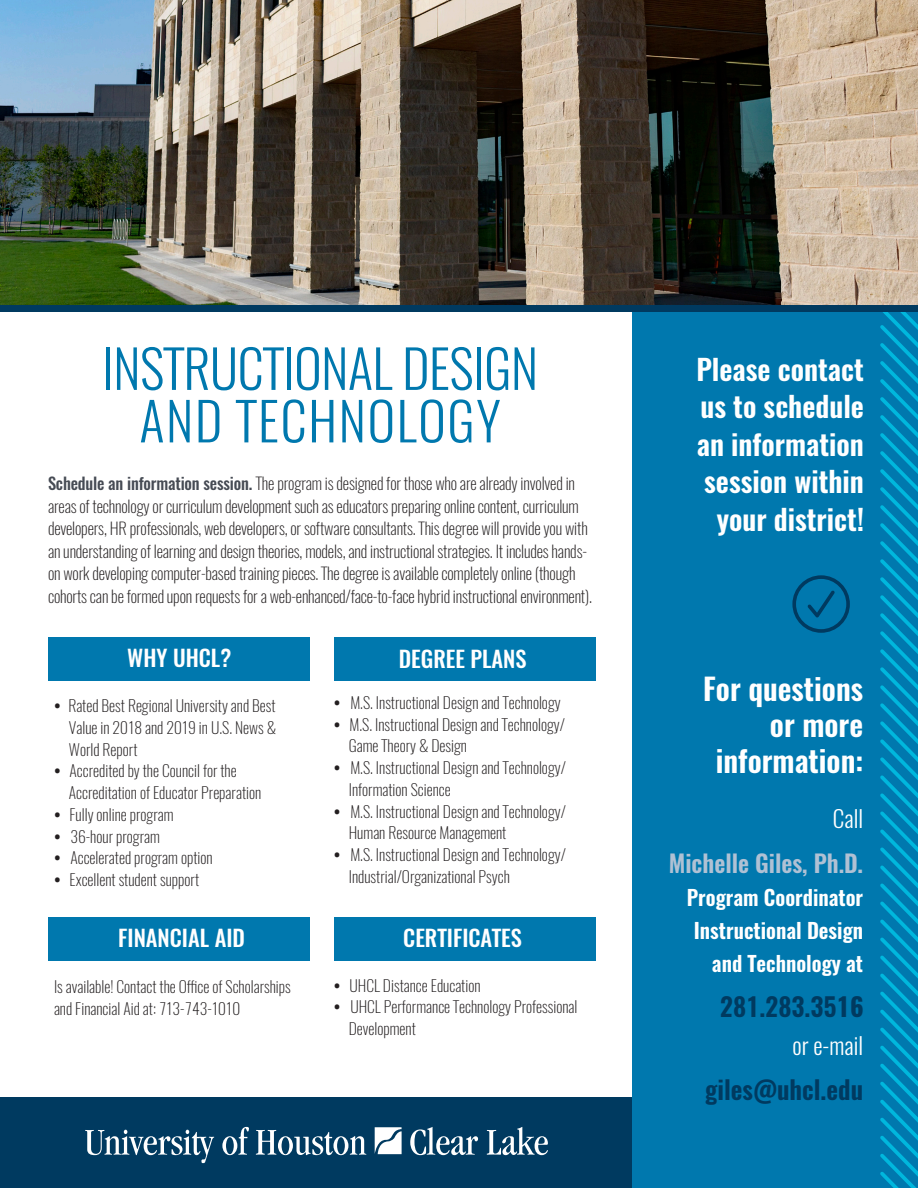
<style>
.page{position:relative;width:918px;height:1188px;background:#fff}
.page>*{position:absolute;margin:0;border:0;box-sizing:border-box;transform-origin:0 0}
.t1{font:300 52.5px "Oswald";letter-spacing:-.01em;color:#0078ae}
.t2{font:300 52.5px "Oswald";letter-spacing:.03em;color:#0078ae}
.t3{font:600 30px/36px "Oswald";color:#fff;text-align:right}
.t4{font:600 28.5px/37.5px "Oswald";color:#fff;text-align:right}
.t5{font:600 25.5px "Oswald";color:#003a60}
.t6{font:600 24px "Oswald";color:#b0c1d4}
.t7{font:300 23.25px "Oswald";color:#fff}
.t8{font:500 22.5px "Oswald";color:#fff}
.t9{font:600 21px/33px "Oswald";color:#fff;text-align:right}
.t10{font:200 16.5px/22.5px "Oswald";letter-spacing:-.01em;color:#231f20}
.t11{font:200 15.75px/21.8px "Oswald";color:#231f20}
.s1{font-weight:500;color:#464b54}
.s2{font-weight:500}
.s3{font-weight:700}
</style>
<div class="page">
<div style="left:48px;top:637px;width:262px;height:43px;background:#0078ae"></div>
<div style="left:0;top:1097px;width:632px;height:91px;background:#003a60"></div>
<div style="left:632px;top:311px;width:286px;height:877px;background:#0078ae"></div>
<svg style="left:880px;top:312px;width:38px;height:876px"></svg>
<svg style="left:85px;top:1130px;width:129px;height:33px"></svg>
<svg style="left:222px;top:1127px;width:27px;height:28px"></svg>
<svg style="left:256px;top:1130px;width:110px;height:25px"></svg>
<svg style="left:410px;top:1127px;width:68px;height:28px"></svg>
<svg style="left:487px;top:1127px;width:61px;height:28px"></svg>
<svg style="left:375px;top:1127px;width:27px;height:27px"></svg>
<svg style="left:792px;top:575px;width:58px;height:58px"></svg>
<div style="left:334px;top:917px;width:262px;height:44px;background:#0078ae"></div>
<div style="left:334px;top:637px;width:262px;height:43px;background:#0078ae"></div>
<div style="left:48px;top:917px;width:262px;height:44px;background:#0078ae"></div>
<img style="left:0;top:0;width:918px;height:305px">
<div style="left:0;top:305px;width:918px;height:7px;background:#003a60"></div>
<p class="t1" style="left:102px;top:334px;width:438px">INSTRUCTIONAL DESIGN</p>
<p class="t2" style="left:139px;top:386px;width:363px">AND TECHNOLOGY</p>
<p class="t10" style="left:48px;top:472px;width:546px"><span class="s1">Schedule an information session.</span> The program is designed for those who are already involved in areas of technology or curriculum development such as educators preparing online content, curriculum developers, HR professionals, web developers, or software consultants. This degree will provide you with an understanding of learning and design theories, models, and instructional strategies. It includes hands&shy;on work developing computer-based training pieces. The degree is available completely online (though cohorts can be formed upon requests for a web-enhanced/face-to-face hybrid instructional environment).</p>
<p class="t8" style="left:127px;top:642px;width:106px">WHY UHCL?</p>
<p class="t11" style="left:69px;top:695px;width:209px;text-align:justify;text-indent:-15px"><span class="s2">•</span> Rated Best Regional University and Best Value in 2018 and 2019 in U.S. News &amp; World Report</p>
<p class="t11" style="left:69px;top:760px;width:194px;text-indent:-15px"><span class="s2">•</span> Accredited by the Council for the<br>Accreditation of Educator Preparation</p>
<p class="t11" style="left:54px;top:803px;width:121px"><span class="s2">•</span> Fully online program</p>
<p class="t11" style="left:54px;top:825px;width:107px"><span class="s2">•</span> 36-hour program</p>
<p class="t11" style="left:54px;top:847px;width:160px"><span class="s2">•</span> Accelerated program option</p>
<p class="t11" style="left:54px;top:869px;width:147px"><span class="s2">•</span> Excellent student support</p>
<p class="t8" style="left:118px;top:923px;width:128px">FINANCIAL AID</p>
<p class="t11" style="left:54px;top:975px;width:238px;line-height:22.5px">Is available! Contact the Office of Scholarships and Financial Aid at: 713-743-1010</p>
<p class="t8" style="left:399px;top:644px;width:129px">DEGREE PLANS</p>
<p class="t11" style="left:334px;top:692px;width:228px"><span class="s2">•</span> M.S. Instructional Design and Technology</p>
<p class="t11" style="left:349px;top:713px;width:218px;text-indent:-15px"><span class="s2">•</span> M.S. Instructional Design and Technology/<br>Game Theory &amp; Design</p>
<p class="t11" style="left:349px;top:757px;width:219px;text-indent:-15px"><span class="s2">•</span> M.S. Instructional Design and Technology/<br>Information Science</p>
<p class="t11" style="left:349px;top:800px;width:219px;text-indent:-15px"><span class="s2">•</span> M.S. Instructional Design and Technology/<br>Human Resource Management</p>
<p class="t11" style="left:349px;top:844px;width:219px;text-indent:-15px"><span class="s2">•</span> M.S. Instructional Design and Technology/<br>Industrial/Organizational Psych</p>
<p class="t8" style="left:403px;top:923px;width:120px">CERTIFICATES</p>
<p class="t11" style="left:334px;top:974px;width:148px"><span class="s2">•</span> UHCL Distance Education</p>
<p class="t11" style="left:349px;top:996px;width:230px;text-indent:-15px"><span class="s2">•</span> UHCL Performance Technology Professional<br>Development</p>
<p class="t4" style="left:696px;top:351px;width:169px">Please contact us to schedule an information session within your district!</p>
<p class="t3" style="left:703px;top:671px;width:161px">For questions or more information:</p>
<p class="t7" style="left:833px;top:803px;width:32px">Call</p>
<p class="t6" style="left:669px;top:847px;width:196px">Michelle Giles, Ph.D.</p>
<p class="t9" style="left:687px;top:882px;width:178px">Program Coordinator</p>
<p class="t9" style="left:694px;top:915px;width:171px">Instructional Design and Technology at</p>
<p class="t5" style="left:720px;top:989px;width:145px">281.283.35<span class="s3">16</span></p>
<p class="t7" style="left:793px;top:1030px;width:72px">or e-mail</p>
<p class="t5" style="left:705px;top:1071px;width:159px">giles@uhcl.edu</p>
</div>
